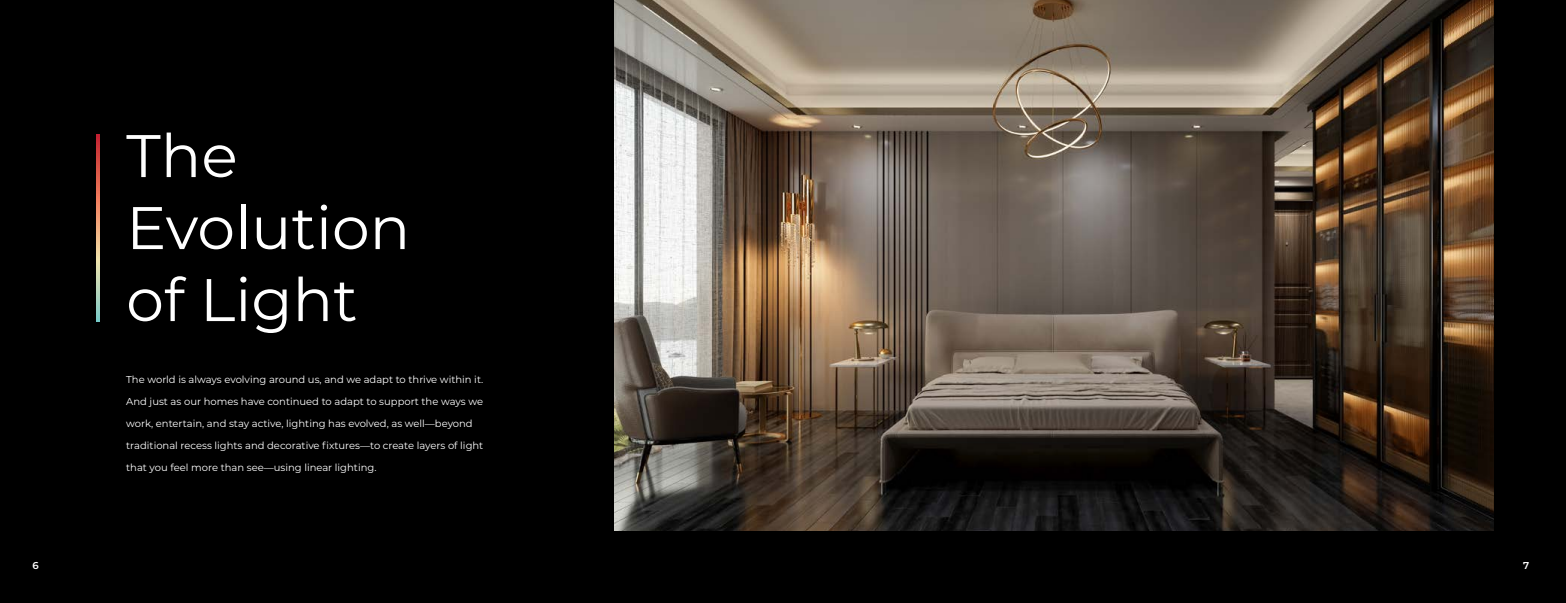
<style>
.page{position:relative;width:1566px;height:603px;background:#000}
.page>*{position:absolute;margin:0;border:0;box-sizing:border-box;transform-origin:0 0}
.Article_Title{font:60px/72px "Montserrat";color:#fff}
.body{font:10px "Montserrat";color:#fff}
.t1{font:600 10px "Montserrat";color:#fff}
</style>
<div class="page">
<img style="left:615px;top:0;width:879px;height:531px">
<svg style="left:96px;top:135px;width:3px;height:186px"></svg>
<p class="Article_Title" style="left:126px;top:118px;width:285px">The<br>Evolution of Light</p>
<p class="body" style="left:126px;top:372px;width:359px">The world is always evolving around us, and we adapt to thrive within it.</p>
<p class="body" style="left:126px;top:394px;width:358px">And just as our homes have continued to adapt to support the ways we</p>
<p class="body" style="left:126px;top:416px;width:348px">work, entertain, and stay active, lighting has evolved, as well—beyond</p>
<p class="body" style="left:126px;top:438px;width:359px">traditional recess lights and decorative fixtures—to create layers of light</p>
<p class="body" style="left:126px;top:460px;width:252px">that you feel more than see—using linear lighting.</p>
<p class="t1" style="left:33px;top:558px;width:8px">6</p>
<p class="t1" style="left:1523px;top:558px;width:8px">7</p>
</div>
